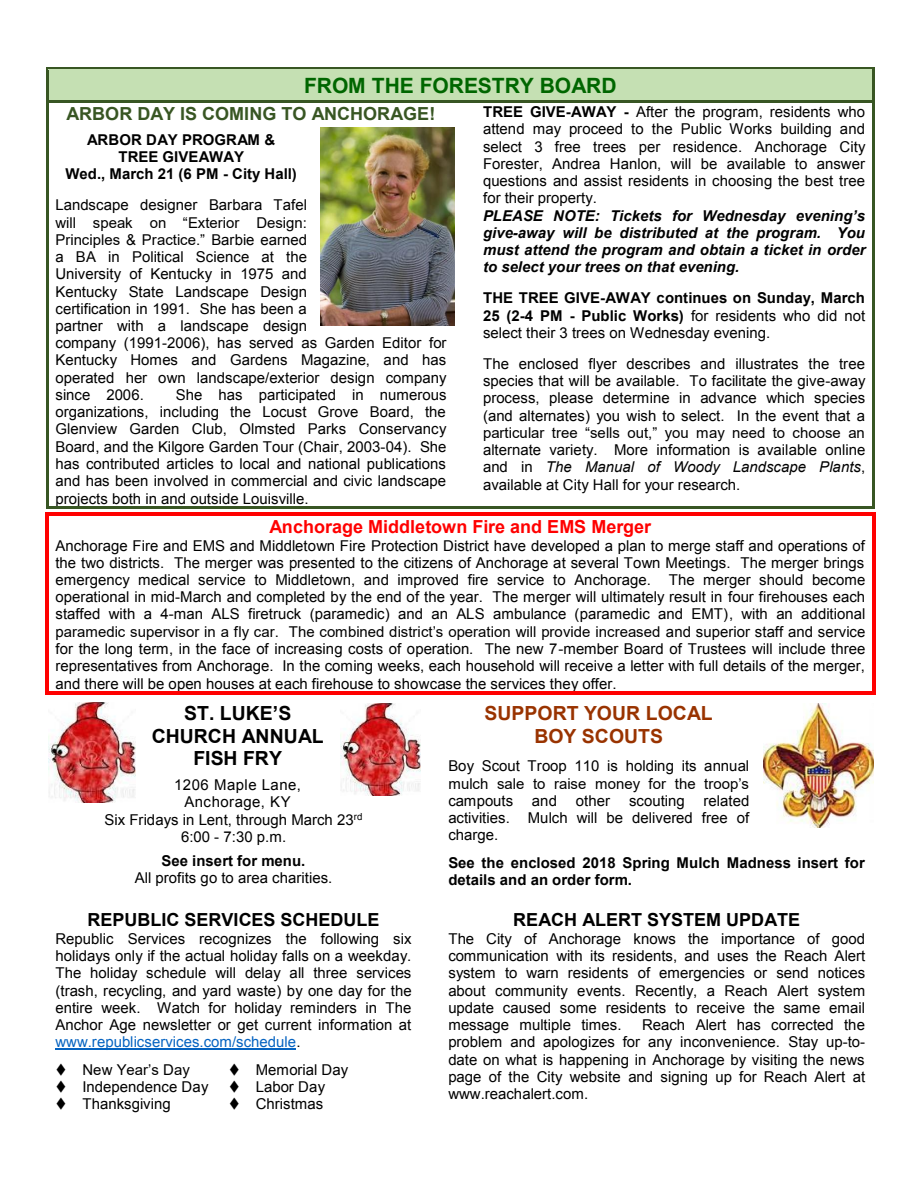
<style>
.page{position:relative;width:918px;height:1188px;background:#fff}
.page>*{position:absolute;margin:0;border:0;box-sizing:border-box;transform-origin:0 0}
.t1{font:700 21px "Arial";letter-spacing:-.005em;color:#060}
.t2{font:700 19.5px/22.4px "Arial";color:#000;text-align:center}
.t3{font:700 19.5px/22.5px "Arial";color:#930;text-align:center}
.t4{font:700 18px "Arial";color:#000}
.t5{font:700 18px "Arial";color:#f00}
.t6{font:700 18px "Arial";color:#385623}
.t7{font:15px/17.2px "Arial";color:#000;text-align:justify}
.t8{font:700 15px/17.2px "Arial";color:#000;text-align:center}
.s1{font-weight:700}
.s2{font-weight:700;font-style:italic}
.s3{font-weight:400}
.s4{font-style:italic}
.s5{color:#0563c1}
</style>
<div class="page">
<img style="left:763px;top:704px;width:111px;height:124px">
<hr style="left:56px;top:70px;width:810px;height:3px;background:#c5e0b3">
<div style="left:56px;top:73px;width:810px;height:24px;background:#c5e0b3"></div>
<svg style="left:56px;top:97px;width:810px;height:4px;fill:#c5e0b3"></svg>
<hr style="left:48px;top:68px;width:825px;height:2px;background:#385623">
<hr style="left:48px;top:70px;width:825px;height:1px;background:#c5e0b3">
<hr style="left:46px;top:70px;width:2px;height:31px;background:#385623">
<hr style="left:873px;top:70px;width:2px;height:31px;background:#385623">
<hr style="left:48px;top:101px;width:407px;height:2px;background:#385623">
<svg style="left:455px;top:101px;width:22px;height:2px"></svg>
<hr style="left:477px;top:101px;width:396px;height:2px;background:#385623">
<hr style="left:46px;top:103px;width:2px;height:404px;background:#385623">
<hr style="left:48px;top:507px;width:407px;height:2px;background:#385623">
<svg style="left:455px;top:507px;width:21px;height:2px"></svg>
<hr style="left:476px;top:507px;width:397px;height:2px;background:#385623">
<hr style="left:873px;top:103px;width:2px;height:404px;background:#385623">
<svg style="left:46px;top:507px;width:3px;height:9px"></svg>
<hr style="left:49px;top:512px;width:823px;height:4px;background:#f00">
<svg style="left:872px;top:507px;width:3px;height:9px"></svg>
<hr style="left:46px;top:516px;width:3px;height:176px;background:#f00">
<hr style="left:49px;top:692px;width:823px;height:3px;background:#f00">
<hr style="left:872px;top:516px;width:3px;height:176px;background:#f00">
<hr style="left:56px;top:1049px;width:240px;height:1px;background:#0563c1">
<img style="left:321px;top:127px;width:134px;height:198px">
<img style="left:341px;top:704px;width:79px;height:91px">
<img style="left:48px;top:702px;width:87px;height:100px">
<p class="t1" style="left:304px;top:72px;width:314px">FROM THE FORESTRY BOARD</p>
<p class="t6" style="left:66px;top:102px;width:370px">ARBOR DAY IS COMING TO ANCHORAGE!</p>
<p class="t8" style="left:65px;top:131px;width:233px">ARBOR DAY PROGRAM &amp;<br>TREE GIVEAWAY<br>Wed., March 21 (6 PM - City Hall)</p>
<p class="t7" style="left:56px;top:197px;width:393px;text-align:left">Landscape designer Barbara Tafel<br>will speak on “Exterior Design:<br>Principles &amp; Practice.” Barbie earned<br>a BA in Political Science at the<br>University of Kentucky in 1975 and<br>Kentucky State Landscape Design<br>certification in 1991. She has been a<br>partner with a landscape design<br>company (1991-2006), has served as Garden Editor for Kentucky Homes and Gardens Magazine, and has operated her own landscape/exterior design company since 2006.</p>
<p class="t7" style="left:483px;top:103px;width:384px;text-align:left"><span class="s1">TREE GIVE-AWAY -</span> After the program, residents who attend may proceed to the Public Works building and select 3 free trees per residence. Anchorage City Forester, Andrea Hanlon, will be available to answer questions and assist residents in choosing the best tree for their property.<br><span class="s2">PLEASE NOTE: Tickets for Wednesday evening’s give-away will be distributed at the program. You must attend the program and obtain a ticket in order to select your trees on that evening.</span></p>
<p class="t8" style="left:483px;top:290px;width:384px;text-align:justify">THE TREE GIVE-AWAY continues on Sunday, March 25 (2-4 PM - Public Works) <span class="s3">for residents who did not select their 3 trees on Wednesday evening.</span></p>
<p class="t7" style="left:483px;top:355px;width:384px">The enclosed flyer describes and illustrates the tree species that will be available. To facilitate the give-away process, please determine in advance which species (and alternates) you wish to select. In the event that a particular tree “sells out,” you may need to choose an alternate variety. More information is available online and in <span class="s4">The Manual of Woody Landscape Plants</span>, available at City Hall for your research.</p>
<p class="t5" style="left:269px;top:514px;width:383px">Anchorage Middletown Fire and EMS Merger</p>
<p class="t7" style="left:55px;top:537px;width:811px">Anchorage Fire and EMS and Middletown Fire Protection District have developed a plan to merge staff and operations of the two districts. The merger was presented to the citizens of Anchorage at several Town Meetings. The merger brings emergency medical service to Middletown, and improved fire service to Anchorage. The merger should become operational in mid-March and completed by the end of the year. The merger will ultimately result in four firehouses each staffed with a 4-man ALS firetruck (paramedic) and an ALS ambulance (paramedic and EMT), with an additional paramedic supervisor in a fly car. The combined district’s operation will provide increased and superior staff and service for the long term, in the face of increasing costs of operation. The new 7-member Board of Trustees will include three representatives from Anchorage. In the coming weeks, each household will receive a letter with full details of the merger, and there will be open houses at each firehouse to showcase the services they offer.</p>
<p class="t2" style="left:152px;top:702px;width:174px">ST. LUKE’S<br>CHURCH ANNUAL<br>FISH FRY</p>
<p class="t7" style="left:105px;top:777px;width:259px;text-align:center">1206 Maple Lane,<br>Anchorage, KY<br>Six Fridays in Lent, through March 23<sup>rd<br></sup>6:00 - 7:30 p.m.</p>
<p class="t7" style="left:135px;top:852px;width:199px;text-align:center"><span class="s1">See insert for menu.<br></span>All profits go to area charities.</p>
<p class="t7" style="left:56px;top:386px;width:393px;text-indent:120px">She has participated in numerous organizations, including the Locust Grove Board, the Glenview Garden Club, Olmsted Parks Conservancy Board, and the Kilgore Garden Tour (Chair, 2003-04). She has contributed articles to local and national publications and has been involved in commercial and civic landscape projects both in and outside Louisville.</p>
<p class="t3" style="left:485px;top:703px;width:230px">SUPPORT YOUR LOCAL<br>BOY SCOUTS</p>
<p class="t7" style="left:448px;top:758px;width:302px">Boy Scout Troop 110 is holding its annual mulch sale to raise money for the troop’s campouts</p>
<p class="t7" style="left:448px;top:792px;width:303px;text-indent:255px">related activities. Mulch will be delivered free of charge.</p>
<p class="t8" style="left:448px;top:854px;width:418px;text-align:left">See the enclosed 2018 Spring Mulch Madness insert for details and an order form.</p>
<p class="t7" style="left:532px;top:792px;width:27px">and</p>
<p class="t7" style="left:576px;top:792px;width:36px">other</p>
<p class="t7" style="left:629px;top:792px;width:57px">scouting</p>
<p class="t4" style="left:88px;top:908px;width:293px">REPUBLIC SERVICES SCHEDULE</p>
<p class="t7" style="left:55px;top:930px;width:358px">Republic Services recognizes the following six holidays only if the actual holiday falls on a weekday.<br>The holiday schedule will delay all three services (trash, recycling, and yard waste) by one day for the entire week. Watch for holiday reminders in The Anchor Age newsletter or get current information at <span class="s5">www.republicservices.com/schedule</span>.</p>
<p class="t7" style="left:56px;top:1061px;width:136px">▼ New Year’s Day</p>
<p class="t7" style="left:56px;top:1079px;width:154px">▼ Independence Day</p>
<p class="t7" style="left:56px;top:1096px;width:117px">▼ Thanksgiving</p>
<p class="t7" style="left:229px;top:1061px;width:121px">▼ Memorial Day</p>
<p class="t7" style="left:229px;top:1079px;width:98px">▼ Labor Day</p>
<p class="t7" style="left:229px;top:1096px;width:96px">▼ Christmas</p>
<p class="t4" style="left:513px;top:908px;width:288px">REACH ALERT SYSTEM UPDATE</p>
<p class="t7" style="left:448px;top:930px;width:419px">The City of Anchorage knows the importance of good communication with its residents, and uses the Reach Alert system to warn residents of emergencies or send notices about community events. Recently, a Reach Alert system update caused some residents to receive the same email message multiple times.</p>
<p class="t7" style="left:448px;top:1016px;width:418px;text-indent:194px">Reach Alert has corrected the problem and apologizes for any inconvenience. Stay up-to&shy;date on what is happening in Anchorage by visiting the news page of the City website and signing up for Reach Alert at www.reachalert.com.</p>
</div>
